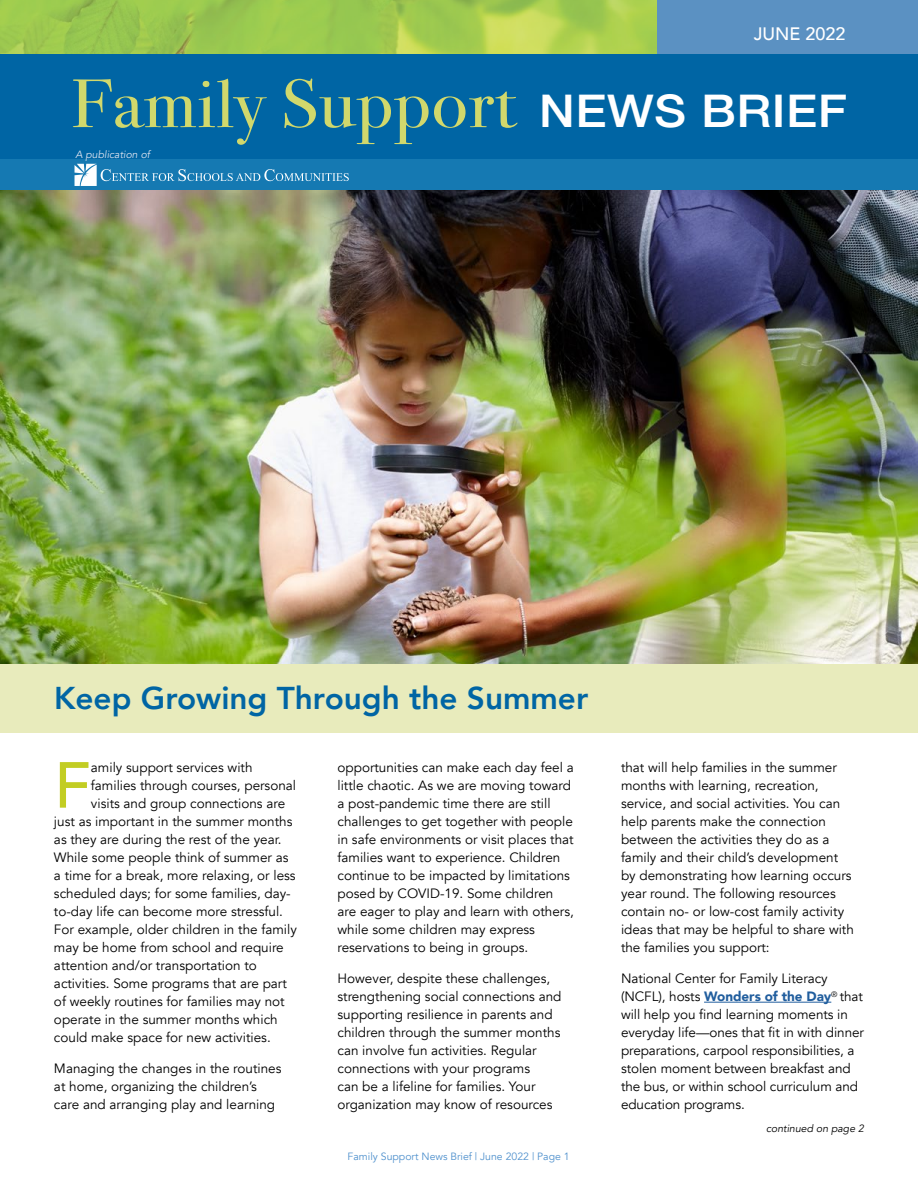
<style>
.page{position:relative;width:918px;height:1188px;background:#fff}
.page>*{position:absolute;margin:0;border:0;box-sizing:border-box;transform-origin:0 0}
.t1{font:68.4px "Bodoni Svty Two ITCTT";letter-spacing:.01em;color:#d1d86c;scale:1.1 1}
.Lead_Drop_Cap_Paragr{font:500 64.35px "Avenir";color:#c2cd23}
.Title_Heading_2{font:800 31.5px "Avenir";color:#0065a4}
.t2{font:500 18px "Avenir";color:#fff}
.body_copy{font:13.5px/18px "Avenir";color:#000}
.Lead_Drop_Cap_Paragr-2{font:13.5px "Avenir";color:#000}
.t3{font:10.5px "Avenir";color:#5091cd}
.t4{font:italic 10.5px "Avenir";color:#000}
.t5{font:italic 10.5px "Avenir";color:#dce3f0}
.s1{font-family:"Helvetica Neue";font-weight:500;font-size:45px;color:#fff}
.s2{font-weight:900;color:#215e9e}
</style>
<div class="page">
<img style="left:0;top:0;width:658px;height:54px">
<div style="left:658px;top:0;width:260px;height:54px;background:#5b91c2"></div>
<div style="left:0;top:54px;width:918px;height:106px;background:#0065a4"></div>
<div style="left:0;top:660px;width:918px;height:72px;background:#e8ebbc"></div>
<img style="left:0;top:190px;width:918px;height:473px">
<div style="left:0;top:160px;width:918px;height:30px;background:#1579b2"></div>
<svg style="left:75px;top:164px;width:274px;height:22px"></svg>
<hr style="left:704px;top:1002px;width:127px;height:1px;background:#215e9e">
<h1 class="t2" style="left:754px;top:18px;width:93px">JUNE 2022</h1>
<h1 class="t1" style="left:71px;top:48px;width:707px">Family Support <span class="s1">NEWS BRIEF</span></h1>
<h1 class="t5" style="left:75px;top:148px;width:76px">A publication of</h1>
<h2 class="Title_Heading_2" style="left:54px;top:674px;width:536px">Keep Growing Through the Summer</h2>
<p class="Lead_Drop_Cap_Paragr" style="left:54px;top:730px;width:38px">F</p>
<p class="Lead_Drop_Cap_Paragr-2" style="left:91px;top:759px;width:163px">amily support services with</p>
<p class="Lead_Drop_Cap_Paragr-2" style="left:91px;top:777px;width:207px">families through courses, personal</p>
<p class="Lead_Drop_Cap_Paragr-2" style="left:91px;top:795px;width:196px">visits and group connections are</p>
<p class="Lead_Drop_Cap_Paragr-2" style="left:54px;top:813px;width:240px">just as important in the summer months</p>
<p class="Lead_Drop_Cap_Paragr-2" style="left:54px;top:831px;width:229px">as they are during the rest of the year.</p>
<p class="Lead_Drop_Cap_Paragr-2" style="left:54px;top:849px;width:236px">While some people think of summer as</p>
<p class="Lead_Drop_Cap_Paragr-2" style="left:54px;top:867px;width:243px">a time for a break, more relaxing, or less</p>
<p class="Lead_Drop_Cap_Paragr-2" style="left:54px;top:885px;width:238px">scheduled days; for some families, day-</p>
<p class="Lead_Drop_Cap_Paragr-2" style="left:54px;top:903px;width:231px">to-day life can become more stressful.</p>
<p class="Lead_Drop_Cap_Paragr-2" style="left:54px;top:921px;width:244px">For example, older children in the family</p>
<p class="Lead_Drop_Cap_Paragr-2" style="left:54px;top:939px;width:231px">may be home from school and require</p>
<p class="Lead_Drop_Cap_Paragr-2" style="left:54px;top:957px;width:204px">attention and/or transportation to</p>
<p class="Lead_Drop_Cap_Paragr-2" style="left:54px;top:975px;width:234px">activities. Some programs that are part</p>
<p class="Lead_Drop_Cap_Paragr-2" style="left:54px;top:993px;width:232px">of weekly routines for families may not</p>
<p class="Lead_Drop_Cap_Paragr-2" style="left:54px;top:1011px;width:225px">operate in the summer months which</p>
<p class="Lead_Drop_Cap_Paragr-2" style="left:54px;top:1029px;width:218px">could make space for new activities.</p>
<p class="body_copy" style="left:54px;top:1060px;width:229px">Managing the changes in the routines at home, organizing the children’s care and arranging play and learning</p>
<p class="body_copy" style="left:337px;top:758px;width:238px">opportunities can make each day feel a little chaotic. As we are moving toward a post-pandemic time there are still challenges to get together with people in safe environments or visit places that families want to experience. Children continue to be impacted by limitations posed by COVID-19. Some children are eager to play and learn with others, while some children may express reservations to being in groups.</p>
<p class="body_copy" style="left:337px;top:970px;width:226px">However, despite these challenges, strengthening social connections and supporting resilience in parents and children through the summer months can involve fun activities. Regular connections with your programs<br>can be a lifeline for families. Your organization may know of resources</p>
<p class="t3" style="left:348px;top:1150px;width:224px">Family Support News Brief | June 2022 | Page 1</p>
<p class="body_copy" style="left:621px;top:758px;width:234px">that will help families in the summer months with learning, recreation, service, and social activities. You can help parents make the connection between the activities they do as a family and their child’s development by demonstrating how learning occurs year round. The following resources contain no- or low-cost family activity ideas that may be helpful to share with the families you support:</p>
<p class="body_copy" style="left:621px;top:970px;width:245px">National Center for Family Literacy (NCFL), hosts <span class="s2">Wonders of the Day</span><sup>®</sup> that will help you find learning moments in everyday life—ones that fit in with dinner preparations, carpool responsibilities, a stolen moment between breakfast and the bus, or within school curriculum and education programs.</p>
<p class="t4" style="left:766px;top:1123px;width:99px">continued on page 2</p>
</div>
